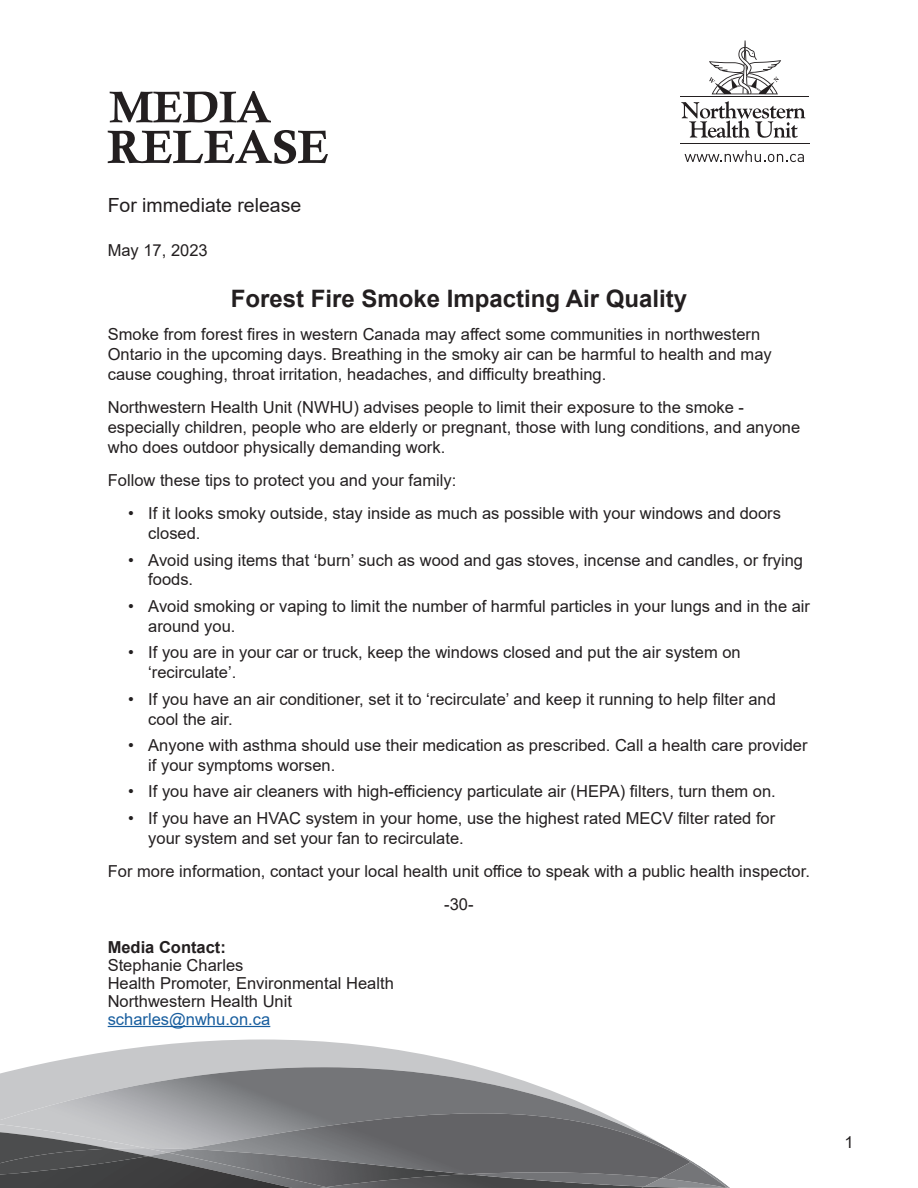
<style>
.page{position:relative;width:918px;height:1188px;background:#fff}
.page>*{position:absolute;margin:0;border:0;box-sizing:border-box;transform-origin:0 0}
.t1{font:700 24px "Arial";color:#231f20}
.t2{font:19.5px "Arial";color:#231f20}
.p_-_media_contact{font:16.5px/19.8px "Arial";color:#231f20}
.p_-_media_contact-2{font:16.5px "Arial";color:#175d9e}
.p_-_media_contact-3{font:700 16.5px "Arial";color:#231f20}
</style>
<div class="page">
<svg style="left:28px;top:1040px;width:450px;height:27px;fill:#c7c8ca"></svg>
<img style="left:0;top:1067px;width:603px;height:62px">
<img style="left:661px;top:1162px;width:66px;height:25px">
<img style="left:644px;top:1187px;width:80px;height:1px">
<svg style="left:0;top:1129px;width:188px;height:27px;background:#949597"></svg>
<img style="left:644px;top:1178px;width:17px;height:9px">
<img style="left:188px;top:1113px;width:503px;height:65px">
<img style="left:0;top:1156px;width:303px;height:32px">
<img style="left:0;top:1160px;width:125px;height:17px">
<img style="left:326px;top:1174px;width:318px;height:14px">
<img style="left:168px;top:1149px;width:299px;height:38px">
<hr style="left:680px;top:144px;width:130px;height:1px;background:#231f20">
<svg style="left:685px;top:150px;width:119px;height:12px"></svg>
<svg style="left:681px;top:101px;width:124px;height:37px"></svg>
<hr style="left:680px;top:97px;width:129px;height:1px;background:#231f20">
<svg style="left:709px;top:41px;width:72px;height:54px"></svg>
<svg style="left:110px;top:91px;width:161px;height:31px"></svg>
<svg style="left:108px;top:130px;width:220px;height:34px"></svg>
<hr style="left:108px;top:1026px;width:162px;height:1px;background:#175d9e">
<p class="t2" style="left:108px;top:192px;width:195px">For immediate release</p>
<p class="p_-_media_contact" style="left:108px;top:240px;width:101px">May 17, 2023</p>
<p class="t1" style="left:231px;top:282px;width:458px">Forest Fire Smoke Impacting Air Quality</p>
<p class="p_-_media_contact" style="left:108px;top:324px;width:665px">Smoke from forest fires in western Canada may affect some communities in northwestern<br>Ontario in the upcoming days. Breathing in the smoky air can be harmful to health and may cause coughing, throat irritation, headaches, and difficulty breathing.</p>
<p class="p_-_media_contact" style="left:108px;top:397px;width:694px">Northwestern Health Unit (NWHU) advises people to limit their exposure to the smoke - especially children, people who are elderly or pregnant, those with lung conditions, and anyone who does outdoor physically demanding work.</p>
<p class="p_-_media_contact" style="left:108px;top:470px;width:350px">Follow these tips to protect you and your family:</p>
<p class="p_-_media_contact" style="left:148px;top:504px;width:634px;text-indent:-20px">• If it looks smoky outside, stay inside as much as possible with your windows and doors closed.</p>
<p class="p_-_media_contact" style="left:148px;top:550px;width:656px;text-indent:-20px">• Avoid using items that ‘burn’ such as wood and gas stoves, incense and candles, or frying foods.</p>
<p class="p_-_media_contact" style="left:148px;top:596px;width:663px;text-indent:-20px">• Avoid smoking or vaping to limit the number of harmful particles in your lungs and in the air around you.</p>
<p class="p_-_media_contact" style="left:148px;top:643px;width:594px;text-indent:-20px">• If you are in your car or truck, keep the windows closed and put the air system on ‘recirculate’.</p>
<p class="p_-_media_contact" style="left:148px;top:689px;width:629px;text-indent:-20px">• If you have an air conditioner, set it to ‘recirculate’ and keep it running to help filter and cool the air.</p>
<p class="p_-_media_contact" style="left:148px;top:735px;width:661px;text-indent:-20px">• Anyone with asthma should use their medication as prescribed. Call a health care provider if your symptoms worsen.</p>
<p class="p_-_media_contact" style="left:128px;top:782px;width:649px">• If you have air cleaners with high-efficiency particulate air (HEPA) filters, turn them on.</p>
<p class="p_-_media_contact" style="left:148px;top:808px;width:628px;text-indent:-20px">• If you have an HVAC system in your home, use the highest rated MECV filter rated for your system and set your fan to recirculate.</p>
<p class="p_-_media_contact" style="left:108px;top:861px;width:704px">For more information, contact your local health unit office to speak with a public health inspector.</p>
<p class="p_-_media_contact" style="left:444px;top:895px;width:31px">-30-</p>
<p class="p_-_media_contact-3" style="left:108px;top:935px;width:120px">Media Contact:</p>
<p class="p_-_media_contact" style="left:108px;top:955px;width:137px">Stephanie Charles</p>
<p class="p_-_media_contact" style="left:108px;top:973px;width:288px">Health Promoter, Environmental Health</p>
<p class="p_-_media_contact" style="left:108px;top:991px;width:186px">Northwestern Health Unit</p>
<p class="p_-_media_contact-2" style="left:108px;top:1008px;width:164px">scharles@nwhu.on.ca</p>
<p class="p_-_media_contact" style="left:844px;top:1132px;width:11px">1</p>
</div>
